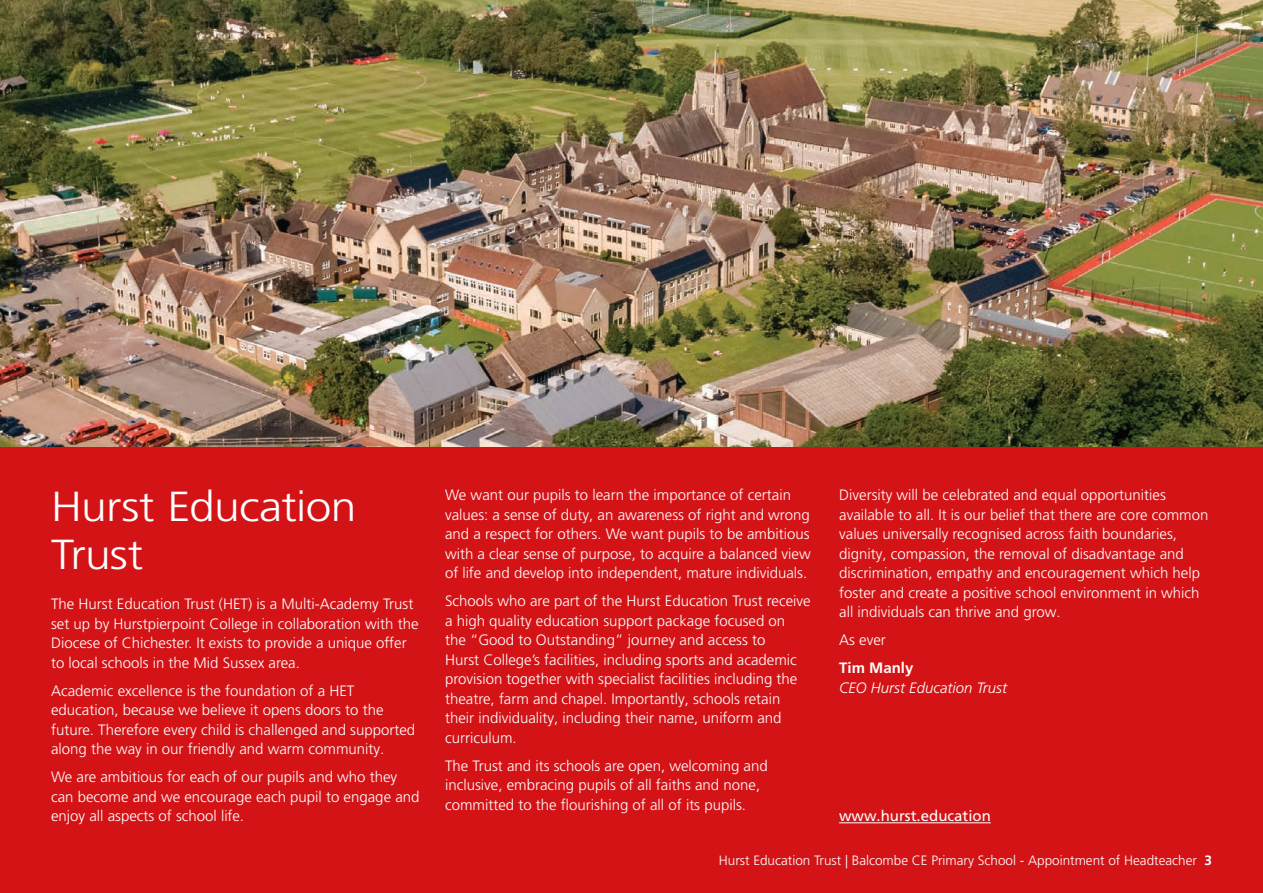
<style>
.page{position:relative;width:1263px;height:893px;background:#fff}
.page>*{position:absolute;margin:0;border:0;box-sizing:border-box;transform-origin:0 0}
.Hurst_headline{font:300 42px/48px "Frutiger LT Pro";letter-spacing:-.015em;color:#fff;scale:1.1 1}
.t1{font:300 15px/19.5px "Frutiger LT Pro";color:#fff}
.t2{font:italic 300 15px/19.5px "Frutiger LT Pro";color:#fff}
.t3{font:15px "Frutiger LT Pro";color:#fff}
.t4{font:300 13.5px "Frutiger LT Pro";color:#fff}
.s1{font-weight:700;font-style:normal}
.s2{font-weight:700}
</style>
<div class="page">
<div style="left:0;top:446px;width:1263px;height:447px;background:#d41317"></div>
<img style="left:0;top:0;width:1263px;height:446px">
<hr style="left:839px;top:822px;width:152px;height:1px;background:#fff">
<p class="Hurst_headline" style="left:51px;top:482px;width:279px">Hurst Education<br>Trust</p>
<p class="t1" style="left:51px;top:594px;width:369px">The Hurst Education Trust (HET) is a Multi-Academy Trust set up by Hurstpierpoint College in collaboration with the Diocese of Chichester. It exists to provide a unique offer to local schools in the Mid Sussex area.</p>
<p class="t1" style="left:51px;top:681px;width:366px">Academic excellence is the foundation of a HET education, because we believe it opens doors to the future. Therefore every child is challenged and supported along the way in our friendly and warm community.</p>
<p class="t1" style="left:51px;top:767px;width:370px">We are ambitious for each of our pupils and who they can become and we encourage each pupil to engage and enjoy all aspects of school life.</p>
<p class="t1" style="left:445px;top:485px;width:367px">We want our pupils to learn the importance of certain values: a sense of duty, an awareness of right and wrong and a respect for others. We want pupils to be ambitious with a clear sense of purpose, to acquire a balanced view of life and develop into independent, mature individuals.</p>
<p class="t1" style="left:445px;top:591px;width:367px">Schools who are part of the Hurst Education Trust receive a high quality education support package focused on<br>the “Good to Outstanding” journey and access to<br>Hurst College’s facilities, including sports and academic provision together with specialist facilities including the theatre, farm and chapel. Importantly, schools retain their individuality, including their name, uniform and curriculum.</p>
<p class="t1" style="left:445px;top:756px;width:324px">The Trust and its schools are open, welcoming and inclusive, embracing pupils of all faiths and none, committed to the flourishing of all of its pupils.</p>
<p class="t1" style="left:839px;top:485px;width:371px">Diversity will be celebrated and equal opportunities available to all. It is our belief that there are core common values universally recognised across faith boundaries, dignity, compassion, the removal of disadvantage and discrimination, empathy and encouragement which help foster and create a positive school environment in which all individuals can thrive and grow.</p>
<p class="t1" style="left:839px;top:630px;width:48px">As ever</p>
<p class="t2" style="left:839px;top:658px;width:169px"><span class="s1">Tim Manly<br></span>CEO Hurst Education Trust</p>
<p class="t3" style="left:839px;top:807px;width:153px">www.hurst.education</p>
<p class="t4" style="left:719px;top:852px;width:495px">Hurst Education Trust | Balcombe CE Primary School - Appointment of Headteacher <span class="s2">3</span></p>
</div>
